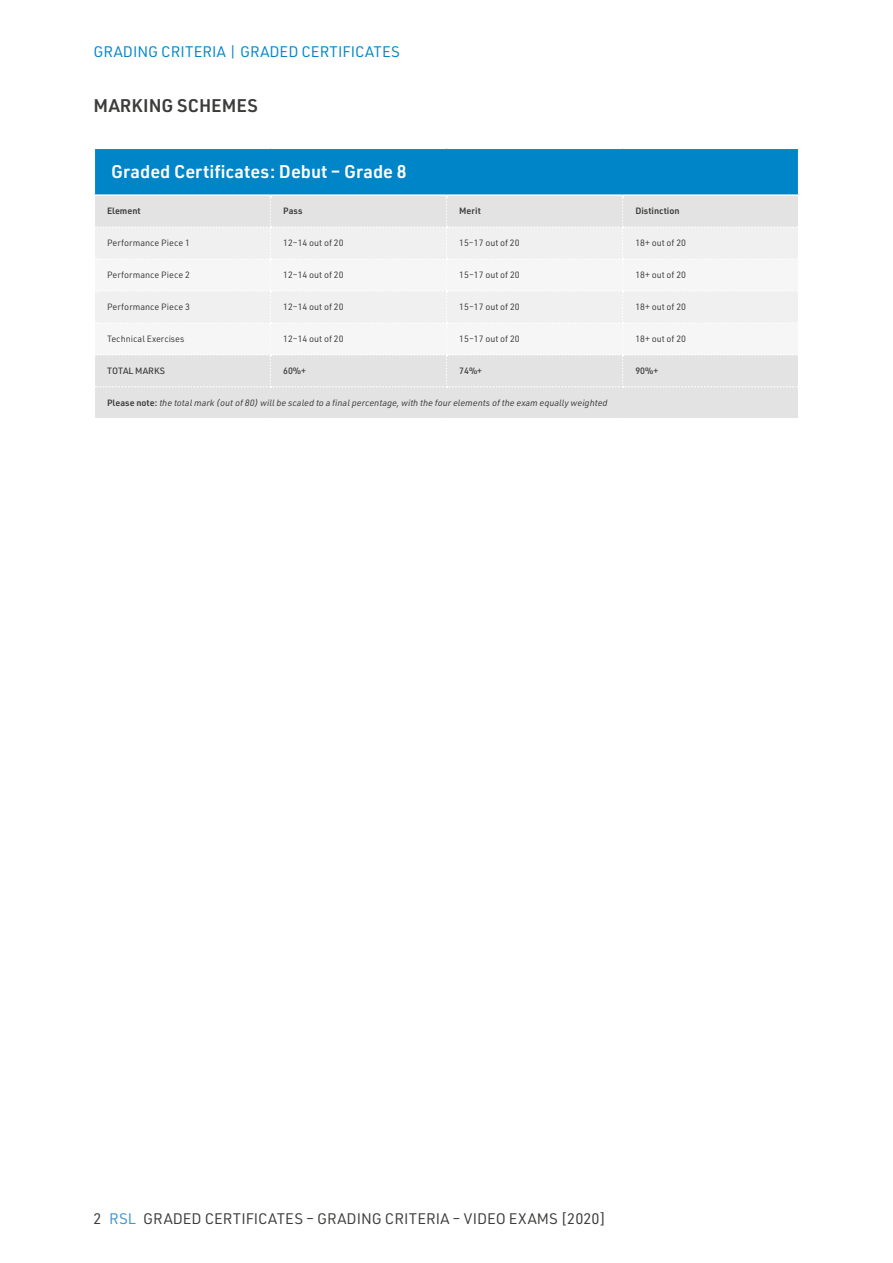
<style>
.page{position:relative;width:893px;height:1263px;background:#fff}
.page>*{position:absolute;margin:0;border:0;box-sizing:border-box;transform-origin:0 0}
.t1{font:600 18px "URWDIN";color:#fff}
.t2{font:600 18px "URWDIN";color:#3c3c3b}
.t3{font:15px "URWDIN";color:#3c3c3b}
.t4{font:15px "URWDIN";color:#0085c8}
.t5{font:9px "URWDIN";color:#3c3c3b}
.t6{font:italic 9px "URWDIN";color:#3c3c3b}
.t7{font:600 9px "URWDIN";color:#3c3c3b}
.t8{font:500 9px "URWDIN";color:#3c3c3b}
.s1{font-weight:600;font-style:normal}
.s2{color:#3f95d1}
</style>
<div class="page">
<div style="left:94px;top:148px;width:705px;height:47px;background:#0085c8"></div>
<div style="left:94px;top:387px;width:705px;height:32px;background:#e3e3e3"></div>
<hr style="left:798px;top:149px;width:1px;height:45px;background:#fff">
<hr style="left:94px;top:388px;width:1px;height:30px;background:#fff">
<hr style="left:94px;top:418px;width:176px;height:1px;background:#fff">
<hr style="left:270px;top:418px;width:176px;height:1px;background:#fff">
<hr style="left:446px;top:418px;width:177px;height:1px;background:#fff">
<hr style="left:623px;top:418px;width:176px;height:1px;background:#fff">
<hr style="left:798px;top:387px;width:1px;height:31px;background:#fff">
<hr style="left:94px;top:194px;width:176px;height:2px;background:#fff">
<hr style="left:270px;top:194px;width:176px;height:2px;background:#fff">
<hr style="left:446px;top:194px;width:177px;height:2px;background:#fff">
<hr style="left:623px;top:194px;width:176px;height:2px;background:#fff">
<hr style="left:94px;top:148px;width:176px;height:1px;background:#fff">
<hr style="left:94px;top:149px;width:1px;height:45px;background:#fff">
<hr style="left:270px;top:148px;width:176px;height:1px;background:#fff">
<hr style="left:446px;top:148px;width:177px;height:1px;background:#fff">
<hr style="left:623px;top:148px;width:176px;height:1px;background:#fff">
<svg style="left:94px;top:196px;width:704px;height:192px"></svg>
<h2 class="t4" style="left:94px;top:42px;width:167px">GRADING CRITERIA | Graded</h2>
<h2 class="t4" style="left:301px;top:42px;width:18px">Certi</h2>
<h2 class="t4" style="left:343px;top:42px;width:17px">ficate</h2>
<h2 class="t4" style="left:391px;top:42px;width:10px">s</h2>
<h1 class="t2" style="left:94px;top:93px;width:166px">MARKING SCHEMES</h1>
<h1 class="t1" style="left:111px;top:160px;width:297px">Graded Certificates: Debut – Grade 8</h1>
<p class="t7" style="left:107px;top:205px;width:35px">Element</p>
<p class="t7" style="left:283px;top:205px;width:21px">Pass</p>
<p class="t7" style="left:459px;top:205px;width:23px">Merit</p>
<p class="t7" style="left:635px;top:205px;width:46px">Distinction</p>
<p class="t5" style="left:107px;top:237px;width:84px">Performance Piece 1</p>
<p class="t5" style="left:283px;top:237px;width:62px">12–14 out of 20</p>
<p class="t5" style="left:459px;top:237px;width:62px">15–17 out of 20</p>
<p class="t5" style="left:635px;top:237px;width:52px">18+ out of 20</p>
<p class="t5" style="left:107px;top:269px;width:84px">Performance Piece 2</p>
<p class="t5" style="left:283px;top:269px;width:62px">12–14 out of 20</p>
<p class="t5" style="left:459px;top:269px;width:62px">15–17 out of 20</p>
<p class="t5" style="left:635px;top:269px;width:52px">18+ out of 20</p>
<p class="t5" style="left:107px;top:301px;width:84px">Performance Piece 3</p>
<p class="t5" style="left:283px;top:301px;width:62px">12–14 out of 20</p>
<p class="t5" style="left:459px;top:301px;width:62px">15–17 out of 20</p>
<p class="t5" style="left:635px;top:301px;width:52px">18+ out of 20</p>
<p class="t5" style="left:107px;top:333px;width:79px">Technical Exercises</p>
<p class="t5" style="left:283px;top:333px;width:62px">12–14 out of 20</p>
<p class="t5" style="left:459px;top:333px;width:62px">15–17 out of 20</p>
<p class="t5" style="left:635px;top:333px;width:52px">18+ out of 20</p>
<p class="t8" style="left:107px;top:365px;width:60px">TOTAL MARKS</p>
<p class="t8" style="left:283px;top:365px;width:24px">60%+</p>
<p class="t8" style="left:459px;top:365px;width:24px">74%+</p>
<p class="t8" style="left:635px;top:365px;width:24px">90%+</p>
<p class="t6" style="left:107px;top:397px;width:502px"><span class="s1">Please note:</span> the total mark (out of 80) will be scaled to a final percentage, with the four elements of the exam equally weighted</p>
<h2 class="t3" style="left:94px;top:1208px;width:70px">2 <span class="s2">RSL</span> Graded</h2>
<h2 class="t3" style="left:205px;top:1208px;width:133px">CERTIFICATES – Grading</h2>
<h2 class="t3" style="left:385px;top:1208px;width:19px">Criteria</h2>
<h2 class="t3" style="left:453px;top:1208px;width:155px">– Video Exams [2020]</h2>
</div>
